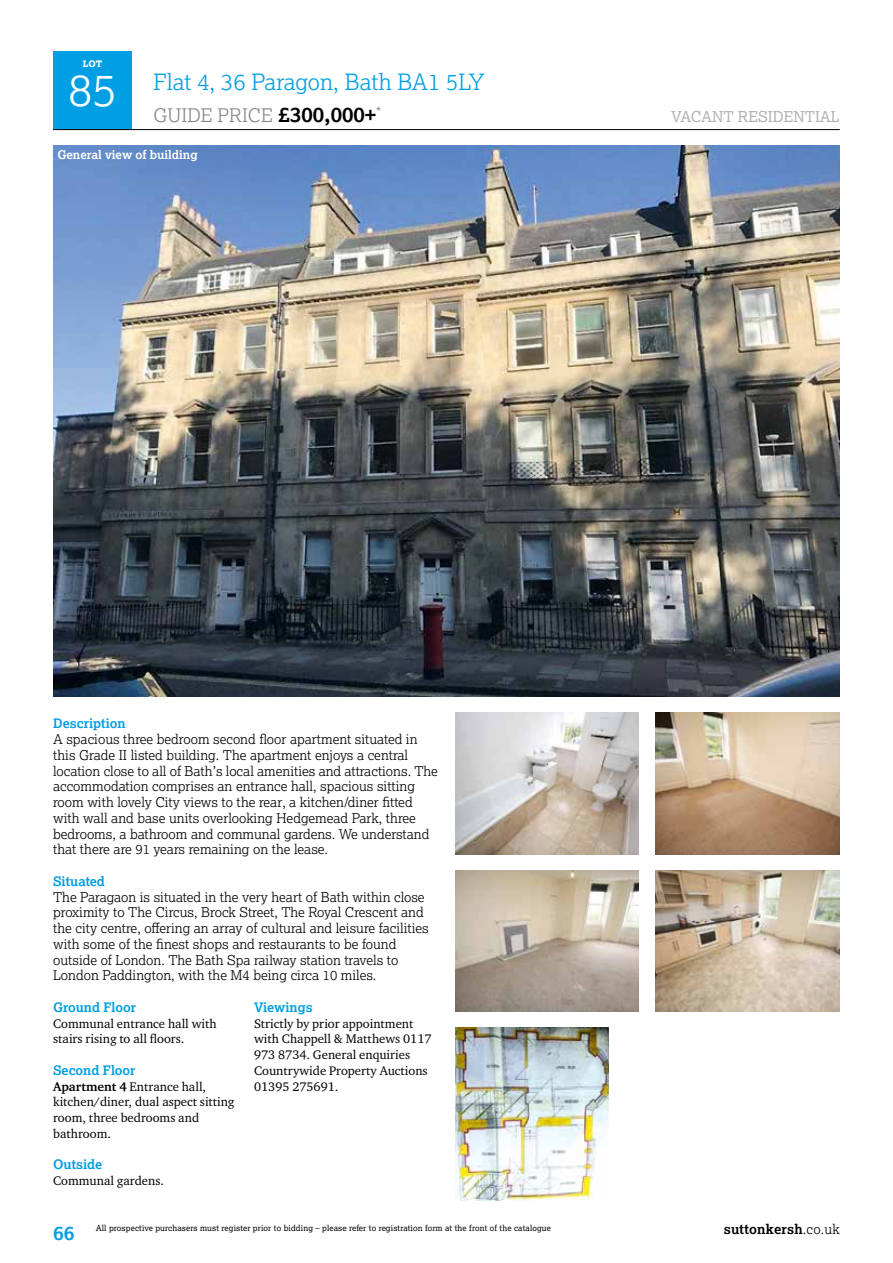
<style>
.page{position:relative;width:893px;height:1263px;background:#fff}
.page>*{position:absolute;margin:0;border:0;box-sizing:border-box;transform-origin:0 0}
.t1{font:300 45px "Lexia";color:#fff}
.t2{font:300 22.5px "Lexia";color:#009ee3}
.t3{font:700 19.5px "Lexia";color:#009ee3}
.t4{font:300 18.75px "Lexia";color:#868786}
.t5{font:15px "Lexia";color:#b1b2b3}
.t6{font:300 13.5px/15.8px "Lexia";color:#000}
.t7{font:700 13.5px "Lexia";letter-spacing:.015em;color:#000}
.t8{font:13.5px "Lexia";color:#868786}
.t9{font:700 13.2px "Lexia";color:#009ee3}
.t10{font:12.75px/15.8px "Charter ITC Pro";color:#000}
.t11{font:700 12px "Lexia";color:#fff}
.t12{font:800 9px "Lexia";color:#fff}
.t13{font:8.25px "Lexia";letter-spacing:.015em;color:#000}
.s1{font-weight:700;font-size:21px;color:#000}
.s2{font-weight:700}
.s3{font-weight:300}
</style>
<div class="page">
<div style="left:53px;top:51px;width:79px;height:79px;background:#009ee3"></div>
<hr style="left:53px;top:129px;width:787px;height:1px;background:#000">
<img style="left:53px;top:146px;width:787px;height:551px">
<img style="left:455px;top:870px;width:184px;height:142px">
<img style="left:455px;top:1028px;width:154px;height:173px">
<img style="left:455px;top:713px;width:184px;height:141px">
<img style="left:656px;top:870px;width:184px;height:142px">
<img style="left:656px;top:713px;width:184px;height:141px">
<p class="t12" style="left:83px;top:58px;width:21px">LOT</p>
<h1 class="t1" style="left:68px;top:61px;width:50px">85</h1>
<h2 class="t2" style="left:154px;top:68px;width:333px">Flat 4, 36 Paragon, Bath BA1 5LY</h2>
<h3 class="t4" style="left:154px;top:103px;width:224px">GUIDE PRICE <span class="s1">£300,000+</span></h3>
<p class="t5" style="left:671px;top:107px;width:170px">VACANT RESIDENTIAL</p>
<p class="t8" style="left:376px;top:104px;width:7px">*</p>
<p class="t11" style="left:57px;top:147px;width:142px">General view of building</p>
<p class="t9" style="left:53px;top:715px;width:74px">Description</p>
<p class="t6" style="left:53px;top:731px;width:386px">A spacious three bedroom second floor apartment situated in this Grade II listed building. The apartment enjoys a central location close to all of Bath’s local amenities and attractions. The accommodation comprises an entrance hall, spacious sitting room with lovely City views to the rear, a kitchen/diner fitted with wall and base units overlooking Hedgemead Park, three bedrooms, a bathroom and communal gardens. We understand that there are 91 years remaining on the lease.</p>
<p class="t9" style="left:53px;top:873px;width:53px">Situated</p>
<p class="t6" style="left:53px;top:888px;width:377px">The Paragaon is situated in the very heart of Bath within close proximity to The Circus, Brock Street, The Royal Crescent and the city centre, offering an array of cultural and leisure facilities with some of the finest shops and restaurants to be found outside of London. The Bath Spa railway station travels to London Paddington, with the M4 being circa 10 miles.</p>
<p class="t9" style="left:53px;top:999px;width:84px">Ground Floor</p>
<p class="t10" style="left:53px;top:1015px;width:165px">Communal entrance hall with stairs rising to all floors.</p>
<p class="t9" style="left:53px;top:1062px;width:84px">Second Floor</p>
<p class="t10" style="left:53px;top:1078px;width:183px"><span class="s2">Apartment 4</span> Entrance hall, kitchen/diner, dual aspect sitting room, three bedrooms and bathroom.</p>
<p class="t9" style="left:53px;top:1156px;width:51px">Outside</p>
<p class="t10" style="left:53px;top:1173px;width:112px">Communal gardens.</p>
<p class="t9" style="left:254px;top:999px;width:60px">Viewings</p>
<p class="t10" style="left:254px;top:1015px;width:179px">Strictly by prior appointment with Chappell &amp; Matthews 0117<br>973 8734. General enquiries<br>Countrywide Property Auctions<br>01395 275691.</p>
<h3 class="t3" style="left:53px;top:1220px;width:23px">66</h3>
<p class="t7" style="left:724px;top:1221px;width:118px">suttonkersh<span class="s3">.co.uk</span></p>
<p class="t13" style="left:96px;top:1222px;width:457px">All prospective purchasers must register prior to bidding – please refer to registration form at the front of the catalogue</p>
</div>
